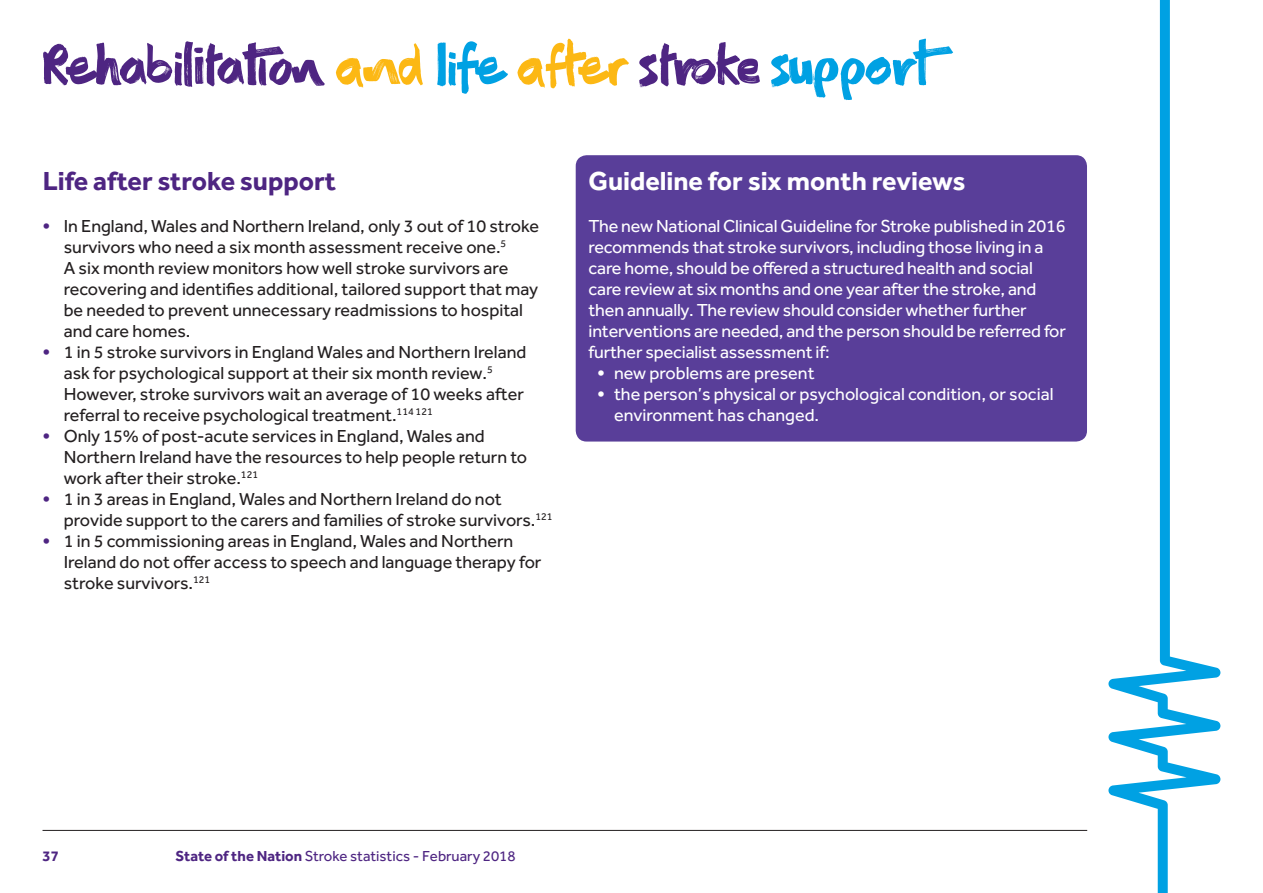
<style>
.page{position:relative;width:1263px;height:893px;background:#fff}
.page>*{position:absolute;margin:0;border:0;box-sizing:border-box;transform-origin:0 0}
.t1{font:54px "Action";color:#4e2582}
.t2{font:700 27px "Effra";color:#fff}
.t3{font:700 27px "Effra";color:#4e2582}
.t4{font:18px/21px "Effra";color:#231f20}
.t5{font:18px/21px "Effra";letter-spacing:-.01em;color:#fff}
.t6{font:15px "Effra";color:#4e2582}
.t7{font:700 15px "Effra";color:#4e2582}
.s1{color:#fcb814}
.s2{color:#00a1e3}
.s3{font-weight:800;color:#4e2582}
.s4{font-weight:800}
.s5{font-weight:700}
</style>
<div class="page">
<svg style="left:1108px;top:0;width:112px;height:893px"></svg>
<div style="left:576px;top:155px;width:511px;height:287px;background:#593e99;border-radius:11px"></div>
<hr style="left:43px;top:830px;width:1044px;height:1px;background:#231f20">
<h1 class="t1" style="left:43px;top:25px;width:888px">Rehabilitation <span class="s1">and</span> <span class="s2">life</span> <span class="s1">after</span> stroke <span class="s2">support</span></h1>
<h2 class="t3" style="left:43px;top:164px;width:295px">Life after stroke support</h2>
<p class="t4" style="left:64px;top:215px;width:477px;text-indent:-21px"><span class="s3">•</span> In England, Wales and Northern Ireland, only 3 out of 10 stroke survivors who need a six month assessment receive one.<sup>5<br></sup>A six month review monitors how well stroke survivors are recovering and identifies additional, tailored support that may be needed to prevent unnecessary readmissions to hospital and care homes.</p>
<p class="t4" style="left:64px;top:341px;width:464px;text-indent:-21px"><span class="s3">•</span> 1 in 5 stroke survivors in England Wales and Northern Ireland ask for psychological support at their six month review.<sup>5<br></sup>However, stroke survivors wait an average of 10 weeks after referral to receive psychological treatment.<sup>114</sup> <sup>121</sup></p>
<p class="t4" style="left:64px;top:425px;width:465px;text-indent:-21px"><span class="s3">•</span> Only 15% of post-acute services in England, Wales and<br>Northern Ireland have the resources to help people return to work after their stroke.<sup>121</sup></p>
<p class="t4" style="left:64px;top:488px;width:490px;text-indent:-21px"><span class="s3">•</span> 1 in 3 areas in England, Wales and Northern Ireland do not provide support to the carers and families of stroke survivors.<sup>121</sup></p>
<p class="t4" style="left:64px;top:530px;width:479px;text-indent:-21px"><span class="s3">•</span> 1 in 5 commissioning areas in England, Wales and Northern<br>Ireland do not offer access to speech and language therapy for stroke survivors.<sup>121</sup></p>
<h2 class="t2" style="left:588px;top:164px;width:379px">Guideline for six month reviews</h2>
<p class="t5" style="left:588px;top:215px;width:479px">The new National Clinical Guideline for Stroke published in 2016 recommends that stroke survivors, including those living in a care home, should be offered a structured health and social care review at six months and one year after the stroke, and then annually. The review should consider whether further interventions are needed, and the person should be referred for further specialist assessment if:</p>
<p class="t5" style="left:597px;top:362px;width:219px"><span class="s4">•</span> new problems are present</p>
<p class="t5" style="left:614px;top:383px;width:441px;text-indent:-17px"><span class="s4">•</span> the person’s physical or psychological condition, or social environment has changed.</p>
<p class="t7" style="left:43px;top:846px;width:18px">37</p>
<p class="t6" style="left:176px;top:847px;width:341px"><span class="s5">State of the Nation</span> Stroke statistics - February 2018</p>
</div>
